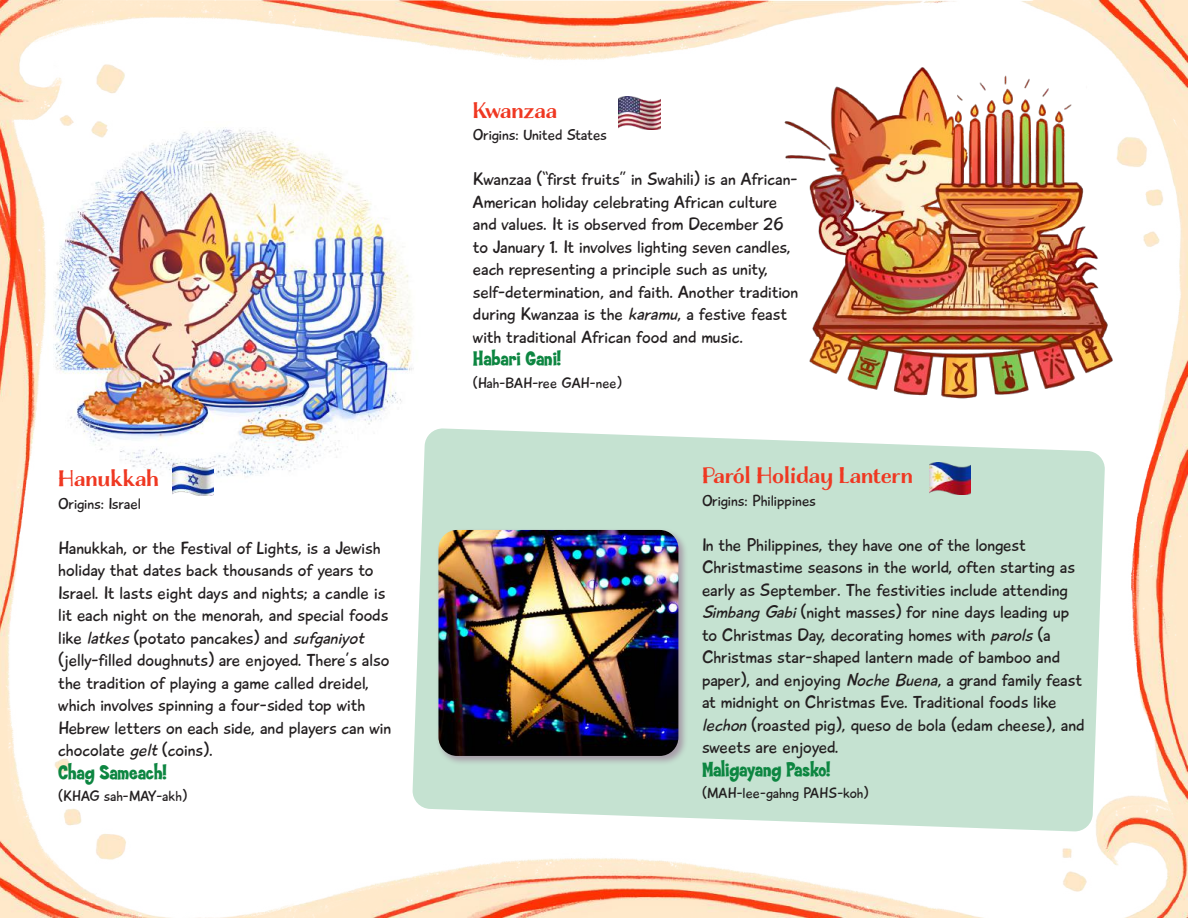
<style>
.page{position:relative;width:1188px;height:918px;background:#fff}
.page>*{position:absolute;margin:0;border:0;box-sizing:border-box;transform-origin:0 0}
.t1{font:24px "Charcuterie Contrast";color:#ef3822}
.t2{font:800 21px "Coop";letter-spacing:-.01em;color:#0d8641}
.t3{font:18px/22.5px "Playtime With Hot Toddies";color:#231f20}
.t4{font:15.75px "Playtime With Hot Toddies";color:#231f20}
.t5{font:15px "Playtime With Hot Toddies";color:#231f20}
.s1{font-style:italic}
</style>
<div class="page">
<img style="left:0;top:0;width:1188px;height:918px">
<svg style="left:412px;top:428px;width:693px;height:404px;background:#cae4d5"></svg>
<img style="left:48px;top:122px;width:373px;height:373px">
<img style="left:768px;top:50px;width:380px;height:380px">
<img style="left:619px;top:97px;width:41px;height:32px">
<img style="left:172px;top:463px;width:42px;height:33px">
<div style="left:436px;top:528px;width:252px;height:238px;background:#87567e;opacity:.5"></div>
<img style="left:438px;top:530px;width:240px;height:226px">
<img style="left:929px;top:462px;width:41px;height:32px">
<h1 class="t1" style="left:58px;top:464px;width:102px">Hanukkah</h1>
<p class="t4" style="left:58px;top:494px;width:84px">Origins: Israel</p>
<p class="t3" style="left:58px;top:537px;width:334px">Hanukkah, or the Festival of Lights, is a Jewish holiday that dates back thousands of years to Israel. It lasts eight days and nights; a candle is lit each night on the menorah, and special foods like <span class="s1">latkes</span> (potato pancakes) and <span class="s1">sufganiyot </span>(jelly-filled doughnuts) are enjoyed. There’s also the tradition of playing a game called dreidel, which involves spinning a four-sided top with Hebrew letters on each side, and players can win chocolate <span class="s1">gelt</span> (coins).</p>
<p class="t2" style="left:58px;top:761px;width:110px">Chag Sameach!</p>
<p class="t5" style="left:58px;top:787px;width:130px">(KHAG sah-MAY-akh)</p>
<h1 class="t1" style="left:473px;top:96px;width:86px">Kwanzaa</h1>
<p class="t4" style="left:473px;top:126px;width:135px">Origins: United States</p>
<p class="t3" style="left:473px;top:168px;width:327px">Kwanzaa (“first fruits” in Swahili) is an African-American holiday celebrating African culture and values. It is observed from December 26 to January 1. It involves lighting seven candles, each representing a principle such as unity, self-determination, and faith. Another tradition during Kwanzaa is the <span class="s1">karamu</span>, a festive feast with traditional African food and music.</p>
<p class="t2" style="left:473px;top:348px;width:90px">Habari Gani!</p>
<p class="t5" style="left:473px;top:374px;width:150px">(Hah-BAH-ree GAH-nee)</p>
<h1 class="t1" style="left:702px;top:461px;width:212px">Paról Holiday Lantern</h1>
<p class="t4" style="left:702px;top:491px;width:115px">Origins: Philippines</p>
<p class="t3" style="left:702px;top:534px;width:384px">In the Philippines, they have one of the longest Christmastime seasons in the world, often starting as early as September. The festivities include attending <span class="s1">Simbang Gabi</span> (night masses) for nine days leading up to Christmas Day, decorating homes with <span class="s1">parols</span> (a Christmas star-shaped lantern made of bamboo and paper), and enjoying <span class="s1">Noche Buena</span>, a grand family feast at midnight on Christmas Eve. Traditional foods like <span class="s1">lechon</span> (roasted pig), queso de bola (edam cheese), and sweets are enjoyed.</p>
<p class="t2" style="left:702px;top:758px;width:130px">Maligayang Pasko!</p>
<p class="t5" style="left:702px;top:784px;width:168px">(MAH-lee-gahng PAHS-koh)</p>
</div>
